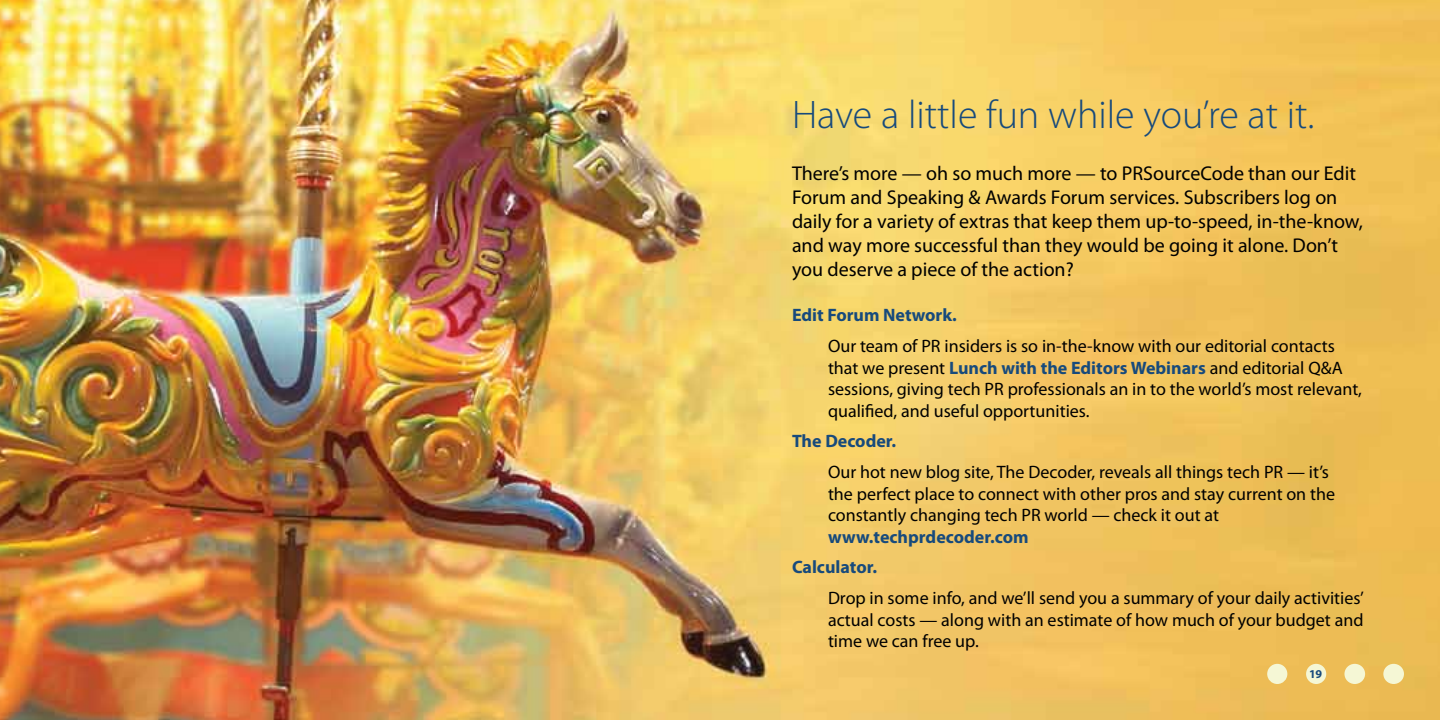
<style>
.page{position:relative;width:1440px;height:720px;background:#fff}
.page>*{position:absolute;margin:0;border:0;box-sizing:border-box;transform-origin:0 0}
.t1{font:300 40px "Myriad Pro";color:#174a7c}
.t2{font:20px/24px "Myriad Pro";color:#000}
.t3{font:18px/21.6px "Myriad Pro";color:#000}
.t4{font:700 18px/30.6px "Myriad Pro";color:#174a7c}
.t5{font:700 12px "Myriad Pro";color:#174a7c}
.s1{font-weight:700;color:#174a7c}
</style>
<div class="page">
<img style="left:0;top:0;width:1440px;height:720px">
<div style="left:1306px;top:664px;width:20px;height:20px;background:#f5f7d5;border-radius:50%"></div>
<div style="left:1267px;top:664px;width:20px;height:20px;background:#f5f7d5;border-radius:50%"></div>
<div style="left:1344px;top:664px;width:21px;height:20px;background:#f5f7d5;border-radius:50%"></div>
<div style="left:1383px;top:664px;width:21px;height:20px;background:#f5f7d5;border-radius:50%"></div>
<h1 class="t1" style="left:792px;top:90px;width:524px">Have a little fun while you’re at it.</h1>
<p class="t2" style="left:792px;top:161px;width:573px">There’s more — oh so much more — to PRSourceCode than our Edit Forum and Speaking &amp; Awards Forum services. Subscribers log on daily for a variety of extras that keep them up-to-speed, in-the-know, and way more successful than they would be going it alone. Don’t you deserve a piece of the action?</p>
<p class="t4" style="left:792px;top:300px;width:166px">Edit Forum Network.</p>
<p class="t3" style="left:828px;top:335px;width:535px">Our team of PR insiders is so in-the-know with our editorial contacts that we present <span class="s1">Lunch with the Editors Webinars</span> and editorial Q&amp;A sessions, giving tech PR professionals an in to the world’s most relevant, qualified, and useful opportunities.</p>
<p class="t4" style="left:792px;top:426px;width:106px">The Decoder.</p>
<p class="t3" style="left:828px;top:461px;width:509px">Our hot new blog site, The Decoder, reveals all things tech PR — it’s the perfect place to connect with other pros and stay current on the constantly changing tech PR world — check it out at</p>
<p class="t4" style="left:792px;top:521px;width:238px;text-indent:36px">www.techprdecoder.com<br>Calculator.</p>
<p class="t3" style="left:828px;top:587px;width:538px;text-align:justify">Drop in some info, and we’ll send you a summary of your daily activities’ actual costs — along with an estimate of how much of your budget and time we can free up.</p>
<p class="t5" style="left:1309px;top:666px;width:14px">19</p>
</div>
